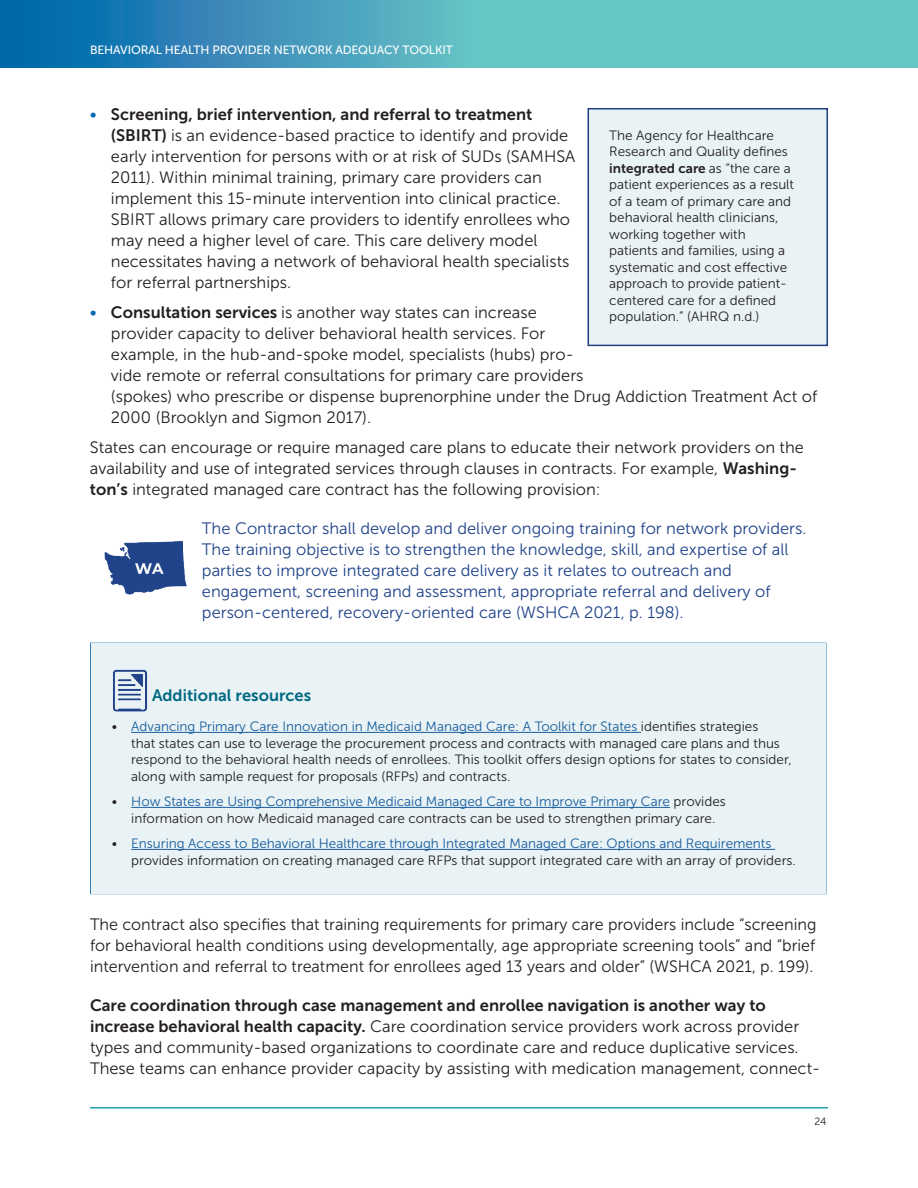
<style>
.page{position:relative;width:918px;height:1188px;background:#fff}
.page>*{position:absolute;margin:0;border:0;box-sizing:border-box;transform-origin:0 0}
.t1{font:16.5px/21px "Museo Sans 300";color:#231f20}
.t2{font:16.5px/21px "Museo Sans 300";color:#1f4389}
.t3{font:16.5px "Museo Sans 700";color:#006882}
.t4{font:13.5px/16.5px "Museo Sans 300";color:#231f20}
.t5{font:12px "Museo Sans 500";letter-spacing:-.01em;color:#fff}
.t6{font:10.5px "Museo Sans 300";color:#231f20}
.s1{font-family:"Museo Sans 900";font-size:13.5px;color:#0168ae}
.s2{font-family:"Museo Sans 700"}
.s3{color:#175d9e}
</style>
<div class="page">
<svg style="left:0;top:0;width:918px;height:68px;background:#4caabe"></svg>
<hr style="left:90px;top:1107px;width:738px;height:1px;background:#22a0af">
<div style="left:588px;top:109px;width:239px;height:236px;background:#e9f2f4"></div>
<div style="left:588px;top:108px;width:240px;height:238px;border:2px solid #1f3f7d"></div>
<img style="left:104px;top:541px;width:83px;height:54px">
<div style="left:91px;top:643px;width:735px;height:250px;background:#e9f2f4"></div>
<hr style="left:131px;top:732px;width:510px;height:1px;background:#175d9e">
<hr style="left:131px;top:807px;width:539px;height:1px;background:#175d9e">
<hr style="left:131px;top:849px;width:644px;height:1px;background:#175d9e">
<img style="left:113px;top:669px;width:35px;height:43px">
<p class="t5" style="left:90px;top:44px;width:364px">BEHAVIORAL HEALTH PROVIDER NETWORK ADEQUACY TOOLKIT</p>
<p class="t1" style="left:111px;top:104px;width:466px;text-indent:-21px"><span class="s1">•</span> <span class="s2">Screening, brief intervention, and referral to treatment (SBIRT)</span> is an evidence-based practice to identify and provide early intervention for persons with or at risk of SUDs (SAMHSA 2011). Within minimal training, primary care providers can implement this 15-minute intervention into clinical practice.<br>SBIRT allows primary care providers to identify enrollees who may need a higher level of care. This care delivery model necessitates having a network of behavioral health specialists for referral partnerships.</p>
<p class="t4" style="left:609px;top:127px;width:186px">The Agency for Healthcare<br>Research and Quality defines <span class="s2">integrated care</span> as “the care a patient experiences as a result of a team of primary care and behavioral health clinicians, working together with patients and families, using a systematic and cost effective approach to provide patient&shy;centered care for a defined population.” (AHRQ n.d.)</p>
<p class="t1" style="left:111px;top:302px;width:708px;text-indent:-21px"><span class="s1">•</span> <span class="s2">Consultation services</span> is another way states can increase<br>provider capacity to deliver behavioral health services. For<br>example, in the hub-and-spoke model, specialists (hubs) pro-<br>vide remote or referral consultations for primary care providers<br>(spokes) who prescribe or dispense buprenorphine under the Drug Addiction Treatment Act of 2000 (Brooklyn and Sigmon 2017).</p>
<p class="t1" style="left:90px;top:437px;width:716px">States can encourage or require managed care plans to educate their network providers on the availability and use of integrated services through clauses in contracts. For example, <span class="s2">Washing&shy;ton’s</span> integrated managed care contract has the following provision:</p>
<p class="t2" style="left:202px;top:518px;width:606px">The Contractor shall develop and deliver ongoing training for network providers.<br>The training objective is to strengthen the knowledge, skill, and expertise of all parties to improve integrated care delivery as it relates to outreach and engagement, screening and assessment, appropriate referral and delivery of person-centered, recovery-oriented care (WSHCA 2021, p. 198).</p>
<p class="t3" style="left:152px;top:686px;width:161px">Additional resources</p>
<p class="t4" style="left:131px;top:718px;width:662px;text-indent:-19px">• <span class="s3">Advancing Primary Care Innovation in Medicaid Managed Care: A Toolkit for States</span> identifies strategies<br>that states can use to leverage the procurement process and contracts with managed care plans and thus respond to the behavioral health needs of enrollees. This toolkit offers design options for states to consider, along with sample request for proposals (RFPs) and contracts.</p>
<p class="t4" style="left:131px;top:793px;width:596px;text-indent:-19px">• <span class="s3">How States are Using Comprehensive Medicaid Managed Care to Improve Primary Care</span> provides information on how Medicaid managed care contracts can be used to strengthen primary care.</p>
<p class="t4" style="left:131px;top:835px;width:666px;text-indent:-19px">• <span class="s3">Ensuring Access to Behavioral Healthcare through Integrated Managed Care: Options and Requirements </span>provides information on creating managed care RFPs that support integrated care with an array of providers.</p>
<p class="t1" style="left:90px;top:914px;width:728px;text-align:justify">The contract also specifies that training requirements for primary care providers include “screening for behavioral health conditions using developmentally, age appropriate screening tools” and “brief intervention and referral to treatment for enrollees aged 13 years and older” (WSHCA 2021, p. 199).</p>
<p class="t1" style="left:90px;top:995px;width:732px"><span class="s2">Care coordination through case management and enrollee navigation is another way to increase behavioral health capacity.</span> Care coordination service providers work across provider types and community-based organizations to coordinate care and reduce duplicative services.<br>These teams can enhance provider capacity by assisting with medication management, connect-</p>
<p class="t6" style="left:815px;top:1116px;width:13px">24</p>
</div>
